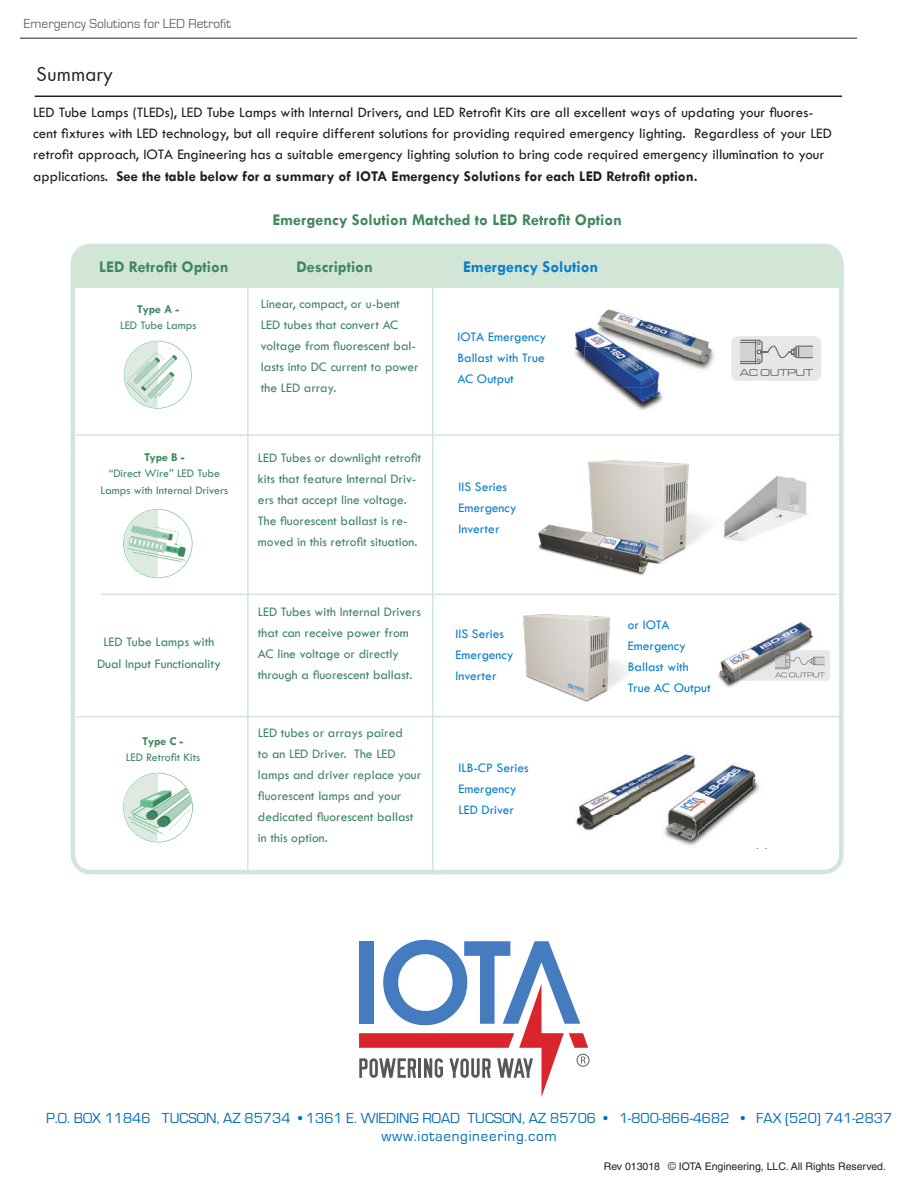
<style>
.page{position:relative;width:918px;height:1188px;background:#fff}
.page>*{position:absolute;margin:0;border:0;box-sizing:border-box;transform-origin:0 0}
.t1{font:21px "Futura";color:#231f20}
.t2{font:700 16.5px "Tw Cen";color:#3f875f}
.t3{font:700 16.5px "Tw Cen";color:#0a7eca}
.t4{font:15px/21.1px "Tw Cen";color:#231f20}
.Subhead_2{font:15px/18px "Eurostile";color:#006bb6;text-align:center}
.t5{font:13.5px/21px "Tw Cen";color:#3f875f}
.t6{font:13.5px/21px "Tw Cen";color:#0a7eca}
.t7{font:13.5px "Eurostile";color:#69696c}
.t8{font:12px/16.5px "Tw Cen";color:#3f875f;text-align:center}
.t9{font:700 12px "Tw Cen";color:#3f875f}
.Body_text{font:10.5px "Helvetica";color:#231f20}
.t10{font:10.5px "Microgramma D Medi Exte";color:#6c6d70}
.s1{font-weight:700}
.s2{font-stretch:condensed}
</style>
<div class="page">
<div style="left:577px;top:1054px;width:13px;height:13px;border:1px solid #555759;border-radius:50%"></div>
<svg style="left:359px;top:940px;width:229px;height:157px"></svg>
<hr style="left:20px;top:38px;width:837px;height:1px;background:#231f20">
<hr style="left:35px;top:96px;width:807px;height:1px;background:#231f20">
<div style="left:71px;top:244px;width:773px;height:630px;border:4px solid #d2e6d7;border-radius:18px"></div>
<div style="left:72px;top:247px;width:772px;height:41px;background:#d2e6d7"></div>
<svg style="left:124px;top:341px;width:68px;height:68px"></svg>
<hr style="left:247px;top:271px;width:2px;height:603px;background:#d2e6d7">
<svg style="left:123px;top:509px;width:69px;height:69px"></svg>
<svg style="left:123px;top:773px;width:70px;height:69px"></svg>
<hr style="left:76px;top:434px;width:765px;height:2px;background:#d2e6d7">
<hr style="left:76px;top:716px;width:765px;height:1px;background:#d2e6d7">
<hr style="left:432px;top:273px;width:1px;height:601px;background:#d2e6d7">
<div style="left:731px;top:336px;width:90px;height:45px;background:#e6e7e9;border-radius:7px"></div>
<svg style="left:740px;top:340px;width:73px;height:24px"></svg>
<img style="left:599px;top:309px;width:116px;height:61px">
<img style="left:575px;top:329px;width:11px;height:34px">
<img style="left:612px;top:384px;width:51px;height:27px">
<img style="left:586px;top:322px;width:76px;height:41px">
<img style="left:662px;top:322px;width:20px;height:48px">
<img style="left:655px;top:363px;width:8px;height:21px">
<img style="left:584px;top:347px;width:71px;height:40px">
<hr style="left:101px;top:594px;width:737px;height:1px;background:#d2e6d7">
<img style="left:588px;top:460px;width:122px;height:99px">
<svg style="left:723px;top:475px;width:86px;height:66px"></svg>
<img style="left:493px;top:614px;width:146px;height:104px">
<img style="left:718px;top:652px;width:23px;height:35px">
<img style="left:747px;top:622px;width:53px;height:28px">
<img style="left:800px;top:621px;width:13px;height:28px">
<img style="left:740px;top:650px;width:36px;height:31px">
<img style="left:776px;top:650px;width:54px;height:8px">
<svg style="left:775px;top:653px;width:50px;height:28px"></svg>
<img style="left:775px;top:673px;width:6px;height:4px">
<img style="left:781px;top:673px;width:44px;height:4px">
<img style="left:576px;top:754px;width:128px;height:85px">
<img style="left:704px;top:764px;width:55px;height:74px">
<img style="left:671px;top:839px;width:31px;height:7px">
<img style="left:536px;top:508px;width:131px;height:86px">
<p class="t7" style="left:24px;top:17px;width:209px">Emergency Solutions for LED Retrofit</p>
<p class="t1" style="left:36px;top:62px;width:78px">Summary</p>
<p class="t4" style="left:33px;top:102px;width:800px">LED Tube Lamps (TLEDs), LED Tube Lamps with Internal Drivers, and LED Retrofit Kits are all excellent ways of updating your fluores&shy;cent fixtures with LED technology, but all require different solutions for providing required emergency lighting. Regardless of your LED retrofit approach, IOTA Engineering has a suitable emergency lighting solution to bring code required emergency illumination to your applications. <span class="s1">See the table below for a summary of IOTA Emergency Solutions for each LED Retrofit option.</span></p>
<p class="t2" style="left:272px;top:210px;width:351px">Emergency Solution Matched to LED Retrofit Option</p>
<p class="t2" style="left:99px;top:257px;width:131px">LED Retrofit Option</p>
<p class="t2" style="left:296px;top:257px;width:78px">Description</p>
<p class="t3" style="left:463px;top:257px;width:137px">Emergency Solution</p>
<p class="t9" style="left:137px;top:301px;width:44px">Type A -</p>
<p class="t8" style="left:120px;top:317px;width:78px">LED Tube Lamps</p>
<p class="t5" style="left:261px;top:293px;width:159px">Linear, compact, or u-bent<br>LED tubes that convert AC voltage from fluorescent bal&shy;lasts into DC current to power the LED array.</p>
<p class="t6" style="left:457px;top:326px;width:90px;text-align:justify">IOTA Emergency Ballast with True AC Output</p>
<p class="t10" style="left:740px;top:366px;width:75px">AC OUTPUT</p>
<p class="t9" style="left:144px;top:450px;width:42px">Type B -</p>
<p class="t8" style="left:101px;top:465px;width:129px">“Direct Wire” LED Tube<br>Lamps with Internal Drivers</p>
<p class="t5" style="left:97px;top:631px;width:125px;line-height:21.6px;text-align:center">LED Tube Lamps with<br>Dual Input Functionality</p>
<p class="t9" style="left:143px;top:734px;width:42px">Type C -</p>
<p class="t8" style="left:126px;top:749px;width:76px">LED Retrofit Kits</p>
<p class="t5" style="left:258px;top:447px;width:165px">LED Tubes or downlight retrofit kits that feature Internal Driv&shy;ers that accept line voltage.<br>The fluorescent ballast is re&shy;moved in this retrofit situation.</p>
<p class="t5" style="left:258px;top:601px;width:165px">LED Tubes with Internal Drivers that can receive power from<br>AC line voltage or directly through a fluorescent ballast.</p>
<p class="t5" style="left:258px;top:723px;width:165px">LED tubes or arrays paired<br>to an LED Driver. The LED lamps and driver replace your fluorescent lamps and your dedicated fluorescent ballast in this option.</p>
<p class="t6" style="left:459px;top:477px;width:50px">IIS Series</p>
<p class="t6" style="left:459px;top:498px;width:60px">Emergency<br>Inverter</p>
<p class="t6" style="left:456px;top:623px;width:50px">IIS Series</p>
<p class="t6" style="left:456px;top:644px;width:60px">Emergency<br>Inverter</p>
<p class="t6" style="left:459px;top:758px;width:72px">ILB-CP Series</p>
<p class="t6" style="left:459px;top:779px;width:60px">Emergency</p>
<p class="t6" style="left:459px;top:800px;width:57px">LED Driver</p>
<p class="t6" style="left:628px;top:615px;width:84px">or IOTA<br>Emergency<br>Ballast with<br>True AC Output</p>
<p class="Subhead_2" style="left:46px;top:1110px;width:848px">P.O. BOX 11846 TUCSON, AZ 85734 • 1361 E. WIEDING ROAD TUCSON, AZ 85706 • 1-800-866-4682 • FAX (520) 741-2837 www.iotaengineering.com</p>
<p class="Body_text" style="left:604px;top:1161px;width:284px">Rev 013018 <span class="s2">©</span> IOTA Engineering, LLC. All Rights Reserved.</p>
</div>
